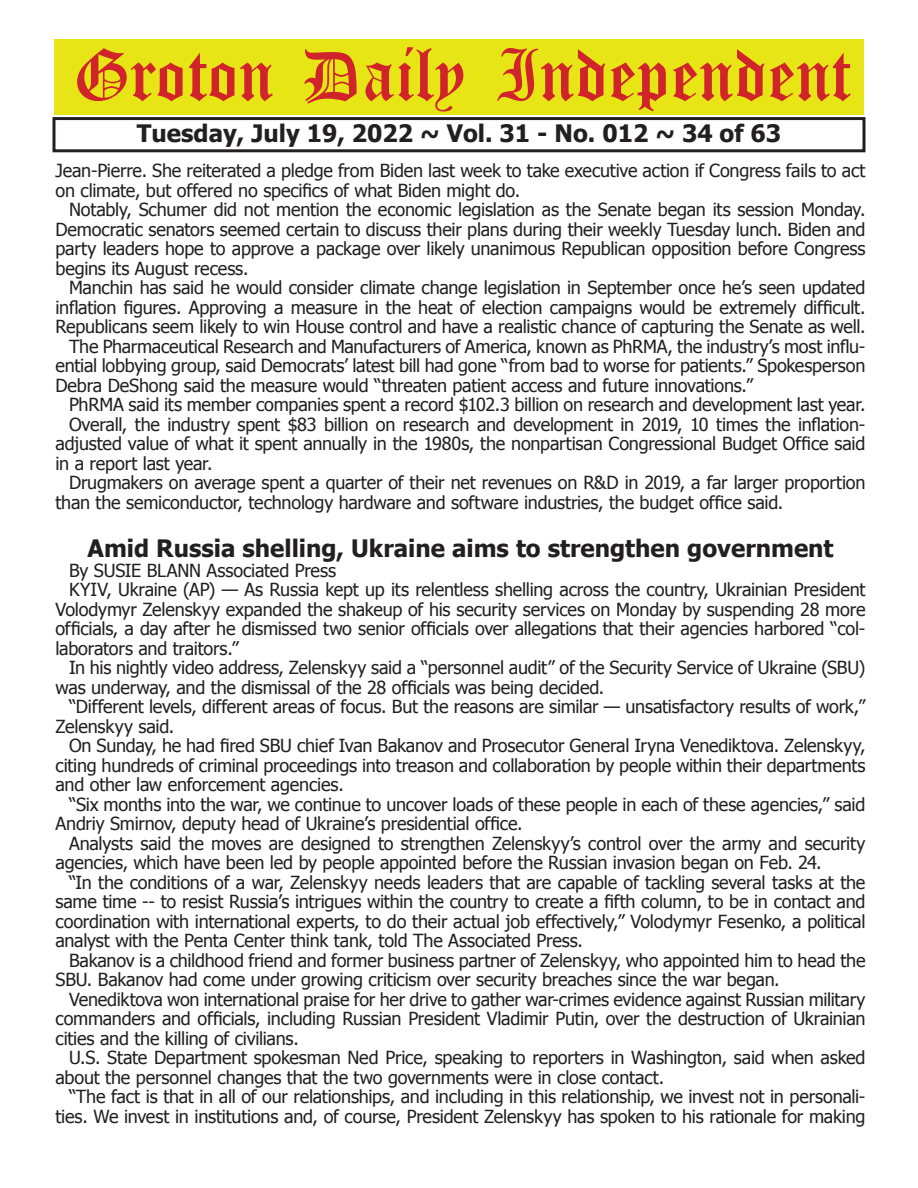
<style>
.page{position:relative;width:918px;height:1188px;background:#fff}
.page>*{position:absolute;margin:0;border:0;box-sizing:border-box;transform-origin:0 0}
.t1{font:54px "Old English Five";color:#d1232a}
.t2{font:700 24px "Tahoma";color:#231f20}
.t3{font:18px/19.5px "Tahoma";letter-spacing:-.01em;color:#231f20}
</style>
<div class="page">
<div style="left:52px;top:117px;width:814px;height:35px;border:3px solid #231f20"></div>
<div style="left:54px;top:40px;width:810px;height:75px;background:#e7e515"></div>
<h1 class="t1" style="left:73px;top:50px;width:779px">Groton Daily Independent</h1>
<h2 class="t2" style="left:137px;top:116px;width:646px">Tuesday, July 19, 2022 ~ Vol. 31 - No. 012 ~ 34 of 63</h2>
<p class="t3" style="left:56px;top:160px;width:812px">Jean-Pierre. She reiterated a pledge from Biden last week to take executive action if Congress fails to act on climate, but offered no specifics of what Biden might do.</p>
<p class="t3" style="left:56px;top:199px;width:812px;text-align:justify;text-indent:14px">Notably, Schumer did not mention the economic legislation as the Senate began its session Monday.<br>Democratic senators seemed certain to discuss their plans during their weekly Tuesday lunch. Biden and party leaders hope to approve a package over likely unanimous Republican opposition before Congress begins its August recess.</p>
<p class="t3" style="left:69px;top:277px;width:798px">Manchin has said he would consider climate change legislation in September once he’s seen updated</p>
<p class="t3" style="left:56px;top:297px;width:811px">inflation figures. Approving a measure in the heat of election campaigns would be extremely difficult.</p>
<p class="t3" style="left:56px;top:316px;width:811px">Republicans seem likely to win House control and have a realistic chance of capturing the Senate as well.</p>
<p class="t3" style="left:69px;top:336px;width:798px">The Pharmaceutical Research and Manufacturers of America, known as PhRMA, the industry’s most influ-</p>
<p class="t3" style="left:56px;top:355px;width:812px">ential lobbying group, said Democrats’ latest bill had gone “from bad to worse for patients.” Spokesperson</p>
<p class="t3" style="left:56px;top:375px;width:699px">Debra DeShong said the measure would “threaten patient access and future innovations.”</p>
<p class="t3" style="left:69px;top:394px;width:798px">PhRMA said its member companies spent a record $102.3 billion on research and development last year.</p>
<p class="t3" style="left:69px;top:414px;width:798px">Overall, the industry spent $83 billion on research and development in 2019, 10 times the inflation-</p>
<p class="t3" style="left:56px;top:433px;width:811px">adjusted value of what it spent annually in the 1980s, the nonpartisan Congressional Budget Office said</p>
<p class="t3" style="left:56px;top:453px;width:158px">in a report last year.</p>
<p class="t3" style="left:69px;top:472px;width:798px">Drugmakers on average spent a quarter of their net revenues on R&amp;D in 2019, a far larger proportion</p>
<p class="t3" style="left:56px;top:492px;width:729px">than the semiconductor, technology hardware and software industries, the budget office said.</p>
<h2 class="t2" style="left:88px;top:532px;width:748px">Amid Russia shelling, Ukraine aims to strengthen government</h2>
<p class="t3" style="left:69px;top:560px;width:269px">By SUSIE BLANN Associated Press</p>
<p class="t3" style="left:69px;top:579px;width:798px">KYIV, Ukraine (AP) — As Russia kept up its relentless shelling across the country, Ukrainian President</p>
<p class="t3" style="left:56px;top:599px;width:811px">Volodymyr Zelenskyy expanded the shakeup of his security services on Monday by suspending 28 more</p>
<p class="t3" style="left:56px;top:618px;width:812px">officials, a day after he dismissed two senior officials over allegations that their agencies harbored “col-</p>
<p class="t3" style="left:56px;top:638px;width:185px">laborators and traitors.”</p>
<p class="t3" style="left:69px;top:657px;width:798px">In his nightly video address, Zelenskyy said a “personnel audit” of the Security Service of Ukraine (SBU)</p>
<p class="t3" style="left:56px;top:677px;width:550px">was underway, and the dismissal of the 28 officials was being decided.</p>
<p class="t3" style="left:69px;top:696px;width:798px">“Different levels, different areas of focus. But the reasons are similar — unsatisfactory results of work,”</p>
<p class="t3" style="left:56px;top:716px;width:120px">Zelenskyy said.</p>
<p class="t3" style="left:69px;top:735px;width:798px">On Sunday, he had fired SBU chief Ivan Bakanov and Prosecutor General Iryna Venediktova. Zelenskyy,</p>
<p class="t3" style="left:56px;top:755px;width:811px">citing hundreds of criminal proceedings into treason and collaboration by people within their departments</p>
<p class="t3" style="left:56px;top:774px;width:290px">and other law enforcement agencies.</p>
<p class="t3" style="left:69px;top:794px;width:798px">“Six months into the war, we continue to uncover loads of these people in each of these agencies,” said</p>
<p class="t3" style="left:56px;top:813px;width:469px">Andriy Smirnov, deputy head of Ukraine’s presidential office.</p>
<p class="t3" style="left:69px;top:833px;width:798px">Analysts said the moves are designed to strengthen Zelenskyy’s control over the army and security</p>
<p class="t3" style="left:56px;top:852px;width:768px">agencies, which have been led by people appointed before the Russian invasion began on Feb. 24.</p>
<p class="t3" style="left:69px;top:872px;width:798px">“In the conditions of a war, Zelenskyy needs leaders that are capable of tackling several tasks at the</p>
<p class="t3" style="left:56px;top:891px;width:811px">same time -- to resist Russia’s intrigues within the country to create a fifth column, to be in contact and</p>
<p class="t3" style="left:56px;top:911px;width:812px">coordination with international experts, to do their actual job effectively,” Volodymyr Fesenko, a political</p>
<p class="t3" style="left:56px;top:930px;width:529px">analyst with the Penta Center think tank, told The Associated Press.</p>
<p class="t3" style="left:69px;top:950px;width:798px">Bakanov is a childhood friend and former business partner of Zelenskyy, who appointed him to head the</p>
<p class="t3" style="left:56px;top:969px;width:726px">SBU. Bakanov had come under growing criticism over security breaches since the war began.</p>
<p class="t3" style="left:69px;top:989px;width:798px">Venediktova won international praise for her drive to gather war-crimes evidence against Russian military</p>
<p class="t3" style="left:56px;top:1008px;width:812px">commanders and officials, including Russian President Vladimir Putin, over the destruction of Ukrainian</p>
<p class="t3" style="left:56px;top:1028px;width:245px">cities and the killing of civilians.</p>
<p class="t3" style="left:69px;top:1047px;width:798px">U.S. State Department spokesman Ned Price, speaking to reporters in Washington, said when asked</p>
<p class="t3" style="left:56px;top:1067px;width:610px">about the personnel changes that the two governments were in close contact.</p>
<p class="t3" style="left:69px;top:1086px;width:798px">“The fact is that in all of our relationships, and including in this relationship, we invest not in personali-</p>
<p class="t3" style="left:56px;top:1106px;width:811px">ties. We invest in institutions and, of course, President Zelenskyy has spoken to his rationale for making</p>
</div>
